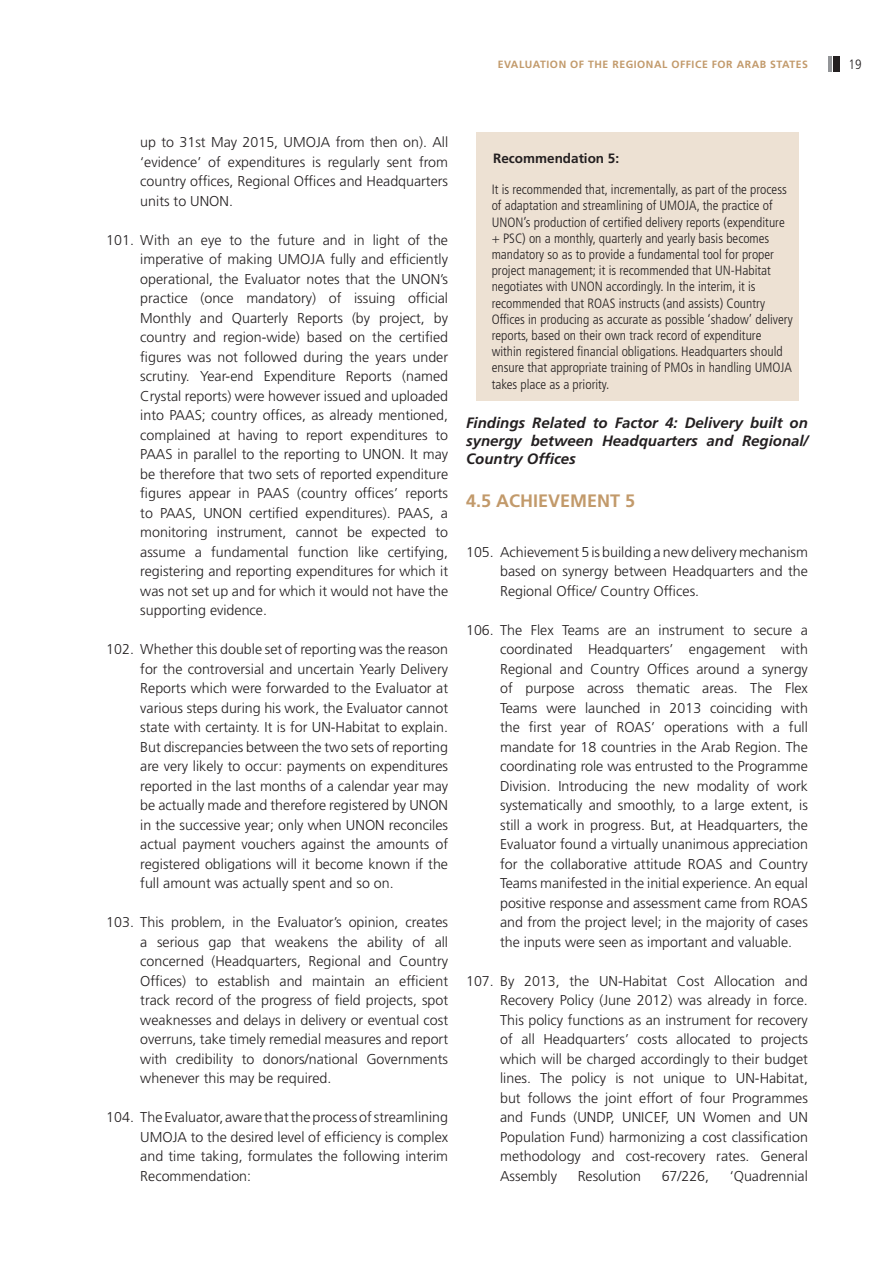
<style>
.page{position:relative;width:893px;height:1263px;background:#fff}
.page>*{position:absolute;margin:0;border:0;box-sizing:border-box;transform-origin:0 0}
.No_Spacing{font:700 18px "Frutiger LT Std";color:#c29a6b}
.t1{font:italic 700 15px/18px "Frutiger LT Std";color:#231f20;text-align:justify}
.t2{font:300 14.25px/19.5px "Frutiger LT Std";color:#231f20;text-align:justify}
.table_text{font:300 condensed 13.5px/16.2px "Frutiger LT Std";color:#231f20}
.table_text-2{font:700 13.5px "Frutiger LT Std";color:#231f20}
.t3{font:700 10.5px "Frutiger LT Std";letter-spacing:.05em;color:#c29a6b}
</style>
<div class="page">
<div style="left:834px;top:56px;width:6px;height:15px;background:#231f20"></div>
<hr style="left:828px;top:56px;width:3px;height:15px;background:#939598">
<div style="left:477px;top:132px;width:322px;height:269px;background:#ede1d3"></div>
<p class="t3" style="left:498px;top:58px;width:312px">EVALUATION OF THE REGIONAL OFFICE FOR ARAB STATES</p>
<p class="table_text" style="left:848px;top:56px;width:15px">19</p>
<p class="t2" style="left:140px;top:133px;width:309px">up to 31st May 2015, UMOJA from then on). All ‘evidence’ of expenditures is regularly sent from country offices, Regional Offices and Headquarters units to UNON.</p>
<p class="t2" style="left:140px;top:230px;width:309px;text-indent:-34px">101. With an eye to the future and in light of the imperative of making UMOJA fully and efficiently operational, the Evaluator notes that the UNON’s practice (once mandatory) of issuing official Monthly and Quarterly Reports (by project, by country and region-wide) based on the certified figures was not followed during the years under scrutiny. Year-end Expenditure Reports (named Crystal reports) were however issued and uploaded into PAAS; country offices, as already mentioned, complained at having to report expenditures to PAAS in parallel to the reporting to UNON. It may be therefore that two sets of reported expenditure figures appear in PAAS (country offices’ reports to PAAS, UNON certified expenditures). PAAS, a monitoring instrument, cannot be expected to assume a fundamental function like certifying, registering and reporting expenditures for which it was not set up and for which it would not have the supporting evidence.</p>
<p class="t2" style="left:140px;top:640px;width:309px;text-indent:-34px">102. Whether this double set of reporting was the reason for the controversial and uncertain Yearly Delivery Reports which were forwarded to the Evaluator at various steps during his work, the Evaluator cannot state with certainty. It is for UN-Habitat to explain.<br>But discrepancies between the two sets of reporting are very likely to occur: payments on expenditures reported in the last months of a calendar year may be actually made and therefore registered by UNON in the successive year; only when UNON reconciles actual payment vouchers against the amounts of registered obligations will it become known if the full amount was actually spent and so on.</p>
<p class="t2" style="left:140px;top:913px;width:309px;text-indent:-34px">103. This problem, in the Evaluator’s opinion, creates a serious gap that weakens the ability of all concerned (Headquarters, Regional and Country Offices) to establish and maintain an efficient track record of the progress of field projects, spot weaknesses and delays in delivery or eventual cost overruns, take timely remedial measures and report with credibility to donors/national Governments whenever this may be required.</p>
<p class="t2" style="left:140px;top:1108px;width:309px;text-indent:-34px">104. The Evaluator, aware that the process of streamlining UMOJA to the desired level of efficiency is complex and time taking, formulates the following interim Recommendation:</p>
<p class="table_text-2" style="left:493px;top:151px;width:128px">Recommendation 5:</p>
<p class="table_text" style="left:492px;top:181px;width:302px">It is recommended that, incrementally, as part of the process of adaptation and streamlining of UMOJA, the practice of UNON’s production of certified delivery reports (expenditure + PSC) on a monthly, quarterly and yearly basis becomes mandatory so as to provide a fundamental tool for proper project management; it is recommended that UN-Habitat negotiates with UNON accordingly. I n the interim, it is recommended that ROAS instructs (and assists) Country Offices in producing as accurate as possible ‘shadow’ delivery reports, based on their own track record of expenditure within registered financial obligations. Headquarters should ensure that appropriate training of PMOs in handling UMOJA takes place as a priority.</p>
<p class="t1" style="left:466px;top:414px;width:343px">Findings Related to Factor 4: Delivery built on synergy between Headquarters and Regional/ Country Offices</p>
<p class="No_Spacing" style="left:466px;top:491px;width:171px">4.5 ACHIEVEMENT 5</p>
<p class="t2" style="left:500px;top:542px;width:309px;text-indent:-34px">105. Achievement 5 is building a new delivery mechanism based on synergy between Headquarters and the Regional Office/ Country Offices.</p>
<p class="t2" style="left:500px;top:620px;width:309px;text-indent:-34px">106. The Flex Teams are an instrument to secure a coordinated Headquarters’ engagement with Regional and Country Offices around a synergy of purpose across thematic areas. The Flex Teams were launched in 2013 coinciding with the first year of ROAS’ operations with a full mandate for 18 countries in the Arab Region. The coordinating role was entrusted to the Programme Division. Introducing the new modality of work systematically and smoothly, to a large extent, is still a work in progress. But, at Headquarters, the Evaluator found a virtually unanimous appreciation for the collaborative attitude ROAS and Country Teams manifested in the initial experience. An equal positive response and assessment came from ROAS and from the project level; in the majority of cases the inputs were seen as important and valuable.</p>
<p class="t2" style="left:500px;top:971px;width:309px;text-indent:-34px">107. By 2013, the UN-Habitat Cost Allocation and Recovery Policy (June 2012) was already in force.<br>This policy functions as an instrument for recovery of all Headquarters’ costs allocated to projects which will be charged accordingly to their budget lines. The policy is not unique to UN-Habitat, but follows the joint effort of four Programmes and Funds (UNDP, UNICEF, UN Women and UN Population Fund) harmonizing a cost classification methodology and cost-recovery rates. General Assembly</p>
<p class="t2" style="left:578px;top:1166px;width:65px">Resolution</p>
<p class="t2" style="left:662px;top:1166px;width:49px">67/226,</p>
<p class="t2" style="left:730px;top:1166px;width:80px">‘Quadrennial</p>
</div>
